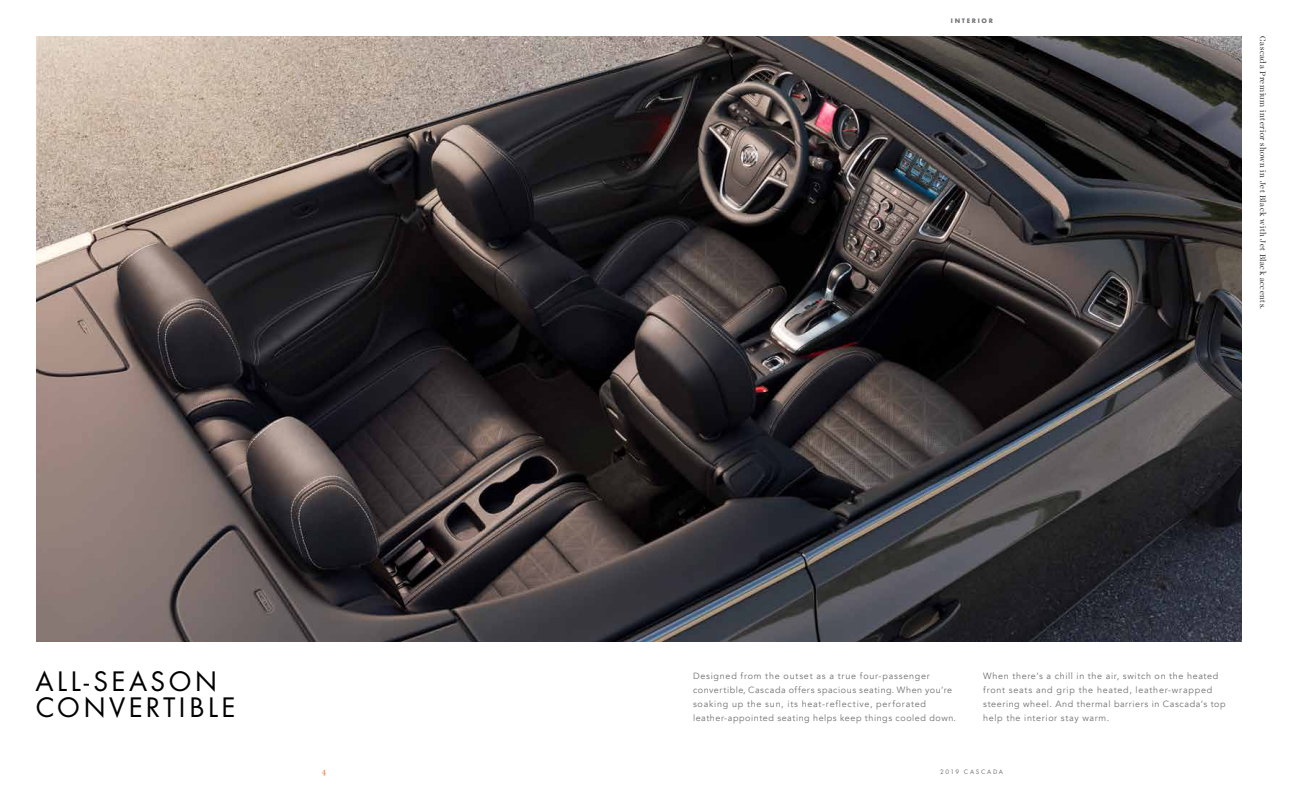
<style>
.page{position:relative;width:1296px;height:810px;background:#fff}
.page>*{position:absolute;margin:0;border:0;box-sizing:border-box;transform-origin:0 0}
.t1{font:26px/26px "Buick Futura ND";letter-spacing:.12em;color:#000}
.t2{font:9px/14px "Avenir";letter-spacing:.07em;color:#717073}
.t3{font:300 8px "Harriet Display";letter-spacing:.065em;color:#000}
.t4{font:8px "Harriet Text";color:#f26723}
.t5{font:6px "Buick Futura ND";letter-spacing:.27em;color:#717073}
.t6{font:700 6px "Futura";letter-spacing:.28em;color:#717073}
</style>
<div class="page">
<img style="left:36px;top:36px;width:1206px;height:605px">
<p class="t6" style="left:951px;top:17px;width:44px">INTERIOR</p>
<p class="t3" style="left:1269px;top:36px;width:275px;rotate:90deg">Cascada Premium interior shown in Jet Black with Jet Black accents.</p>
<h1 class="t1" style="left:35px;top:669px;width:202px">ALL-SEASON<br>CONVERTIBLE</h1>
<p class="t2" style="left:693px;top:669px;width:264px">Designed from the outset as a true four-passenger convertible, Cascada offers spacious seating. When you’re soaking up the sun, its heat-reflective, perforated leather-appointed seating helps keep things cooled down.</p>
<p class="t2" style="left:983px;top:669px;width:244px">When there’s a chill in the air, switch on the heated front seats and grip the heated, leather-wrapped steering wheel. And thermal barriers in Cascada’s top help the interior stay warm.</p>
<p class="t4" style="left:322px;top:766px;width:6px">4</p>
<p class="t5" style="left:940px;top:768px;width:64px">2019 CASCADA</p>
</div>
